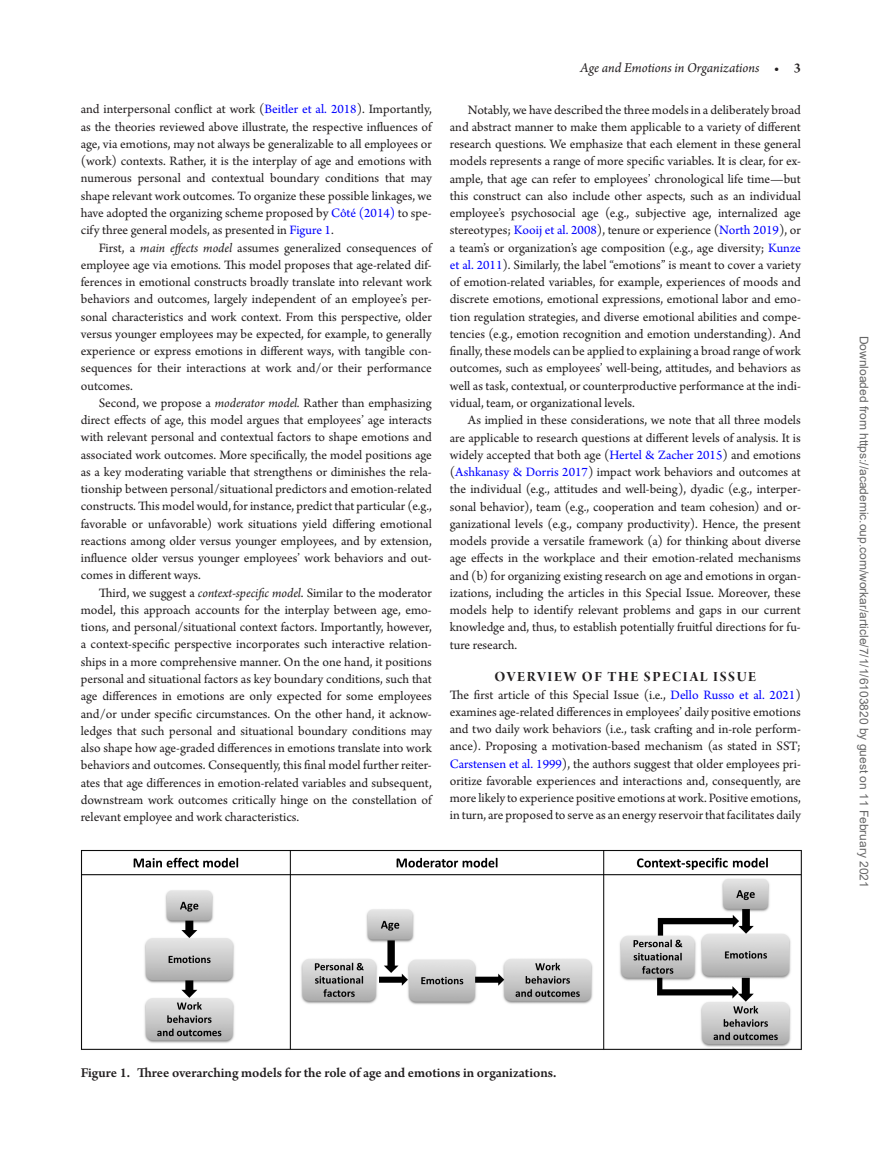
<style>
.page{position:relative;width:893px;height:1174px;background:#fff}
.page>*{position:absolute;margin:0;border:0;box-sizing:border-box;transform-origin:0 0}
.t1{font:15px "Arno Pro Bold Display";letter-spacing:.11em;color:#231f20}
.t2{font:600 14.25px "Arno Pro";color:#231f20}
.t3{font:italic 14.25px "Arno Pro";letter-spacing:-.005em;color:#231f20}
.t4{font:13.5px/17.2px "Arno Pro";color:#231f20;text-align:justify}
.t5{font:12px "Arial";color:#666}
.s1{color:#00f}
.s2{font-style:italic}
.s3{font-weight:600;font-style:normal}
</style>
<div class="page">
<img style="left:81px;top:850px;width:721px;height:200px">
<p class="t4" style="left:81px;top:101px;width:353px">and interpersonal conflict at work (<span class="s1">Beitler et al. 2018</span>). Importantly, as the theories reviewed above illustrate, the respective influences of age, via emotions, may not always be generalizable to all employees or (work) contexts. Rather, it is the interplay of age and emotions with numerous personal and contextual boundary conditions that may shape relevant work outcomes. To organize these possible linkages, we have adopted the organizing scheme proposed by <span class="s1">Côté (2014)</span> to spe&shy;cify three general models, as presented in <span class="s1">Figure 1</span>.</p>
<p class="t4" style="left:81px;top:239px;width:353px;text-indent:18px">First, a <span class="s2">main effects model</span> assumes generalized consequences of employee age via emotions. This model proposes that age-related dif&shy;ferences in emotional constructs broadly translate into relevant work behaviors and outcomes, largely independent of an employee’s per&shy;sonal characteristics and work context. From this perspective, older versus younger employees may be expected, for example, to generally experience or express emotions in different ways, with tangible con&shy;sequences for their interactions at work and/or their performance outcomes.</p>
<p class="t4" style="left:81px;top:395px;width:353px;text-indent:18px">Second, we propose a <span class="s2">moderator model.</span> Rather than emphasizing direct effects of age, this model argues that employees’ age interacts with relevant personal and contextual factors to shape emotions and associated work outcomes. More specifically, the model positions age as a key moderating variable that strengthens or diminishes the rela&shy;tionship between personal/situational predictors and emotion-related constructs. This model would, for instance, predict that particular (e.g., favorable or unfavorable) work situations yield differing emotional reactions among older versus younger employees, and by extension, influence older versus younger employees’ work behaviors and out&shy;comes in different ways.</p>
<p class="t4" style="left:81px;top:585px;width:353px;text-indent:18px">Third, we suggest a <span class="s2">context-specific model</span>. Similar to the moderator model, this approach accounts for the interplay between age, emo&shy;tions, and personal/situational context factors. Importantly, however, a context-specific perspective incorporates such interactive relation&shy;ships in a more comprehensive manner. On the one hand, it positions personal and situational factors as key boundary conditions, such that age differences in emotions are only expected for some employees and/or under specific circumstances. On the other hand, it acknow&shy;ledges that such personal and situational boundary conditions may also shape how age-graded differences in emotions translate into work behaviors and outcomes. Consequently, this final model further reiter&shy;ates that age differences in emotion-related variables and subsequent, downstream work outcomes critically hinge on the constellation of relevant employee and work characteristics.</p>
<p class="t3" style="left:580px;top:59px;width:222px">Age and Emotions in Organizations <span class="s3">• 3</span></p>
<p class="t4" style="left:450px;top:102px;width:353px;text-indent:18px">Notably, we have described the three models in a deliberately broad and abstract manner to make them applicable to a variety of different research questions. We emphasize that each element in these general models represents a range of more specific variables. It is clear, for ex&shy;ample, that age can refer to employees’ chronological life time—but this construct can also include other aspects, such as an individual employee’s psychosocial age (e.g., subjective age, internalized age stereotypes; <span class="s1">Kooij et al. 2008</span>), tenure or experience (<span class="s1">North 2019</span>), or a team’s or organization’s age composition (e.g., age diversity; <span class="s1">Kunze et al. 2011</span>). Similarly, the label “emotions” is meant to cover a variety of emotion-related variables, for example, experiences of moods and discrete emotions, emotional expressions, emotional labor and emo&shy;tion regulation strategies, and diverse emotional abilities and compe&shy;tencies (e.g., emotion recognition and emotion understanding). And finally, these models can be applied to explaining a broad range of work outcomes, such as employees’ well-being, attitudes, and behaviors as well as task, contextual, or counterproductive performance at the indi&shy;vidual, team, or organizational levels.</p>
<p class="t4" style="left:450px;top:412px;width:353px;text-indent:18px">As implied in these considerations, we note that all three models are applicable to research questions at different levels of analysis. It is widely accepted that both age (<span class="s1">Hertel &amp; Zacher 2015</span>) and emotions (<span class="s1">Ashkanasy &amp; Dorris 2017</span>) impact work behaviors and outcomes at the individual (e.g., attitudes and well-being), dyadic (e.g., interper&shy;sonal behavior), team (e.g., cooperation and team cohesion) and or&shy;ganizational levels (e.g., company productivity). Hence, the present models provide a versatile framework (a) for thinking about diverse age effects in the workplace and their emotion-related mechanisms and (b) for organizing existing research on age and emotions in organ&shy;izations, including the articles in this Special Issue. Moreover, these models help to identify relevant problems and gaps in our current knowledge and, thus, to establish potentially fruitful directions for fu&shy;ture research.</p>
<p class="t1" style="left:494px;top:668px;width:263px">OVERVIEW OF THE SPECIAL ISSUE</p>
<p class="t4" style="left:450px;top:686px;width:353px">The first article of this Special Issue (i.e., <span class="s1">Dello Russo et al. 2021</span>) examines age-related differences in employees’ daily positive emotions and two daily work behaviors (i.e., task crafting and in-role perform&shy;ance). Proposing a motivation-based mechanism (as stated in SST; <span class="s1">Carstensen et al. 1999</span>), the authors suggest that older employees pri&shy;oritize favorable experiences and interactions and, consequently, are more likely to experience positive emotions at work. Positive emotions, in turn, are proposed to serve as an energy reservoir that facilitates daily</p>
<p class="t5" style="left:868px;top:336px;width:553px;rotate:90deg">Downloaded from https://academic.oup.com/workar/article/7/1/1/6103820 by guest on 11 February 2021</p>
<p class="t2" style="left:81px;top:1064px;width:477px">Figure 1. Three overarching models for the role of age and emotions in organizations.</p>
</div>
